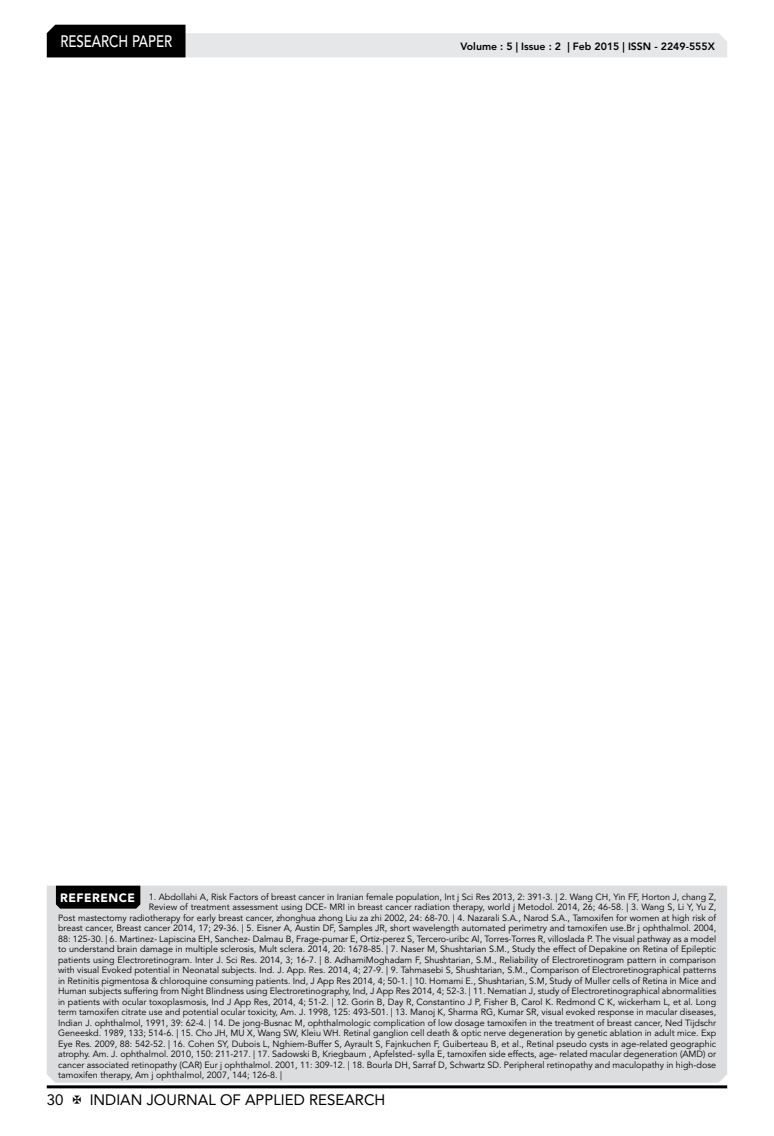
<style>
.page{position:relative;width:774px;height:1136px;background:#fff}
.page>*{position:absolute;margin:0;border:0;box-sizing:border-box;transform-origin:0 0}
.t1{font:500 16.5px "Avenir LT Std";color:#fff;scale:.8 1}
.t2{font:15px "Avenir LT Std";color:#000}
.t3{font:800 10.5px "Avenir LT Std";color:#000}
.t4{font:9px "Avenir LT Std";color:#000}
.s1{font-weight:900;font-size:12px;color:#fff}
</style>
<div class="page">
<hr style="left:47px;top:1085px;width:680px;height:3px;background:#000">
<svg style="left:47px;top:25px;width:680px;height:32px"></svg>
<div style="left:47px;top:885px;width:680px;height:197px;background:#dcddde"></div>
<div style="left:56px;top:885px;width:84px;height:23px;background:#000"></div>
<h1 class="t1" style="left:60px;top:32px;width:139px">RESEARCH PAPER</h1>
<p class="t3" style="left:460px;top:41px;width:256px">Volume : 5 | Issue : 2 | Feb 2015 | ISSN - 2249-555X</p>
<p class="t4" style="left:60px;top:891px;width:657px"><span class="s1">REFERENCE</span> 1. Abdollahi A, Risk Factors of breast cancer in Iranian female population, Int j Sci Res 2013, 2: 391-3. | 2. Wang CH, Yin FF, Horton J, chang Z,</p>
<p class="t4" style="left:149px;top:901px;width:569px">Review of treatment assessment using DCE- MRI in breast cancer radiation therapy, world j Metodol. 2014, 26; 46-58. | 3. Wang S, Li Y, Yu Z,</p>
<p class="t4" style="left:58px;top:912px;width:660px">Post mastectomy radiotherapy for early breast cancer, zhonghua zhong Liu za zhi 2002, 24: 68-70. | 4. Nazarali S.A., Narod S.A., Tamoxifen for women at high risk of</p>
<p class="t4" style="left:58px;top:922px;width:660px">breast cancer, Breast cancer 2014, 17; 29-36. | 5. Eisner A, Austin DF, Samples JR, short wavelength automated perimetry and tamoxifen use.Br j ophthalmol. 2004,</p>
<p class="t4" style="left:58px;top:933px;width:660px">88: 125-30. | 6. Martinez- Lapiscina EH, Sanchez- Dalmau B, Frage-pumar E, Ortiz-perez S, Tercero-uribc Al, Torres-Torres R, villoslada P. The visual pathway as a model</p>
<p class="t4" style="left:58px;top:943px;width:660px">to understand brain damage in multiple sclerosis, Mult sclera. 2014, 20: 1678-85. | 7. Naser M, Shushtarian S.M., Study the effect of Depakine on Retina of Epileptic</p>
<p class="t4" style="left:58px;top:954px;width:660px">patients using Electroretinogram. Inter J. Sci Res. 2014, 3; 16-7. | 8. AdhamiMoghadam F, Shushtarian, S.M., Reliability of Electroretinogram pattern in comparison</p>
<p class="t4" style="left:58px;top:964px;width:660px">with visual Evoked potential in Neonatal subjects. Ind. J. App. Res. 2014, 4; 27-9. | 9. Tahmasebi S, Shushtarian, S.M., Comparison of Electroretinographical patterns</p>
<p class="t4" style="left:58px;top:975px;width:659px">in Retinitis pigmentosa &amp; chloroquine consuming patients. Ind, J App Res 2014, 4; 50-1. | 10. Homami E., Shushtarian, S.M, Study of Muller cells of Retina in Mice and</p>
<p class="t4" style="left:58px;top:985px;width:660px">Human subjects suffering from Night Blindness using Electroretinography, Ind, J App Res 2014, 4; 52-3. | 11. Nematian J, study of Electroretinographical abnormalities</p>
<p class="t4" style="left:58px;top:996px;width:659px">in patients with ocular toxoplasmosis, Ind J App Res, 2014, 4; 51-2. | 12. Gorin B, Day R, Constantino J P, Fisher B, Carol K. Redmond C K, wickerham L, et al. Long</p>
<p class="t4" style="left:58px;top:1006px;width:659px">term tamoxifen citrate use and potential ocular toxicity, Am. J. 1998, 125: 493-501. | 13. Manoj K, Sharma RG, Kumar SR, visual evoked response in macular diseases,</p>
<p class="t4" style="left:58px;top:1017px;width:659px">Indian J. ophthalmol, 1991, 39: 62-4. | 14. De jong-Busnac M, ophthalmologic complication of low dosage tamoxifen in the treatment of breast cancer, Ned Tijdschr</p>
<p class="t4" style="left:58px;top:1027px;width:660px">Geneeskd. 1989, 133; 514-6. | 15. Cho JH, MU X, Wang SW, Kleiu WH. Retinal ganglion cell death &amp; optic nerve degeneration by genetic ablation in adult mice. Exp</p>
<p class="t4" style="left:58px;top:1038px;width:660px">Eye Res. 2009, 88: 542-52. | 16. Cohen SY, Dubois L, Nghiem-Buffer S, Ayrault S, Fajnkuchen F, Guiberteau B, et al., Retinal pseudo cysts in age-related geographic</p>
<p class="t4" style="left:58px;top:1048px;width:659px">atrophy. Am. J. ophthalmol. 2010, 150: 211-217. | 17. Sadowski B, Kriegbaum , Apfelsted- sylla E, tamoxifen side effects, age- related macular degeneration (AMD) or</p>
<p class="t4" style="left:58px;top:1059px;width:660px">cancer associated retinopathy (CAR) Eur j ophthalmol. 2001, 11: 309-12. | 18. Bourla DH, Sarraf D, Schwartz SD. Peripheral retinopathy and maculopathy in high-dose</p>
<p class="t4" style="left:58px;top:1069px;width:225px">tamoxifen therapy, Am j ophthalmol, 2007, 144; 126-8. |</p>
<h2 class="t2" style="left:47px;top:1090px;width:18px">30</h2>
<h2 class="t2" style="left:90px;top:1090px;width:297px">INDIAN JOURNAL OF APPLIED RESEARCH</h2>
</div>
